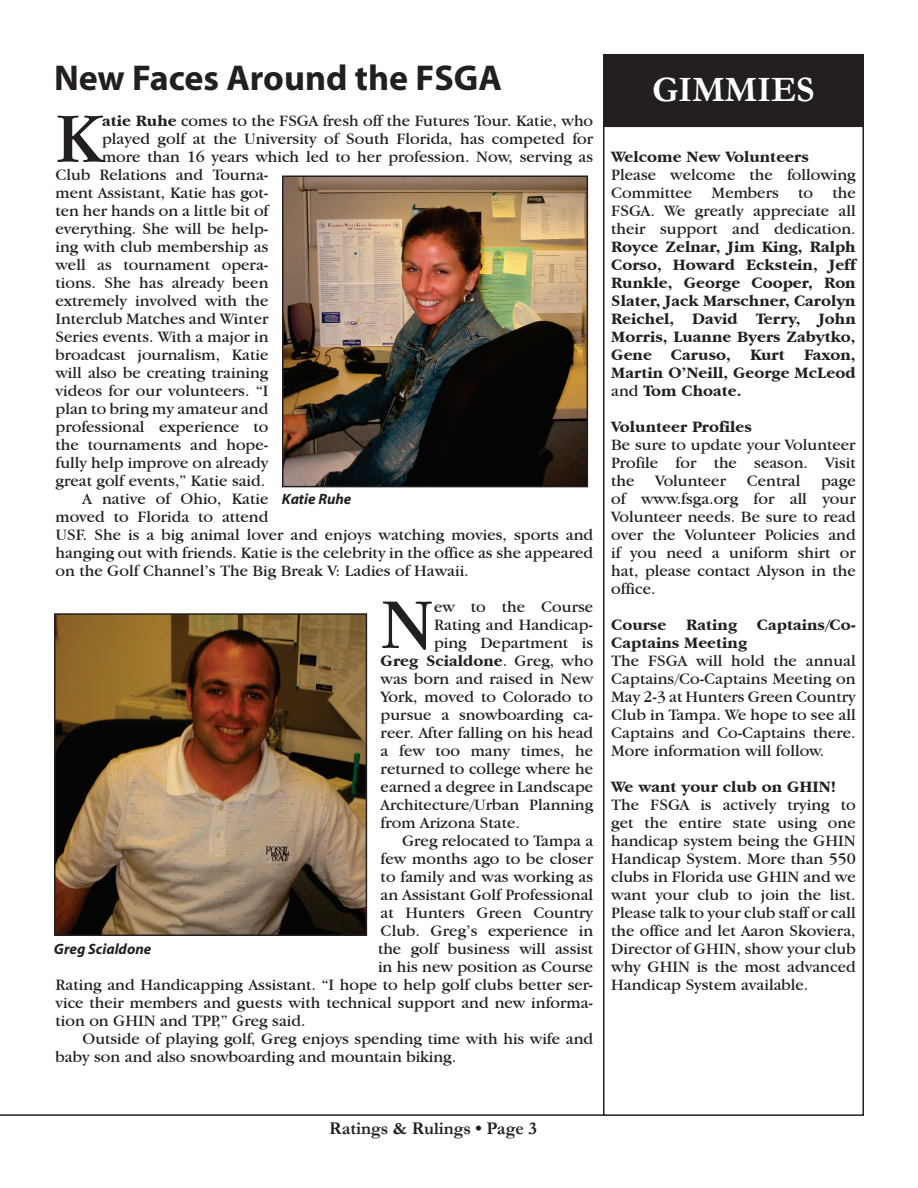
<style>
.page{position:relative;width:918px;height:1188px;background:#fff}
.page>*{position:absolute;margin:0;border:0;box-sizing:border-box;transform-origin:0 0}
.t1{font:73.65px "Garamond IT Cby BT";color:#231f20}
.t2{font:700 36px "Myriad";color:#231f20}
._34_40_Franklin_Gothic_Medium_w_stroke{font:700 36px "Garamond";letter-spacing:-.01em;color:#fff}
.t3{font:700 18px "Garamond";color:#231f20}
.t4{font:16.5px/18px "Garamond IT Cby BT";color:#231f20;text-align:justify}
.t5{font:700 16.5px/18px "Garamond IT Cby BT";color:#231f20;text-align:justify}
.t6{font:italic 700 15px "Myriad";color:#231f20}
.s1{font-weight:700}
.s2{font-weight:400}
</style>
<div class="page">
<hr style="left:0;top:1114px;width:603px;height:2px;background:#231f20">
<div style="left:603px;top:125px;width:261px;height:991px;border:2px solid #231f20"></div>
<div style="left:604px;top:55px;width:259px;height:71px;background:#231f20"></div>
<svg style="left:653px;top:127px;width:162px;height:1px"></svg>
<div style="left:603px;top:54px;width:261px;height:73px;border:2px solid #231f20"></div>
<img style="left:285px;top:179px;width:300px;height:305px">
<div style="left:282px;top:176px;width:306px;height:311px;border:2px solid #231f20"></div>
<img style="left:57px;top:616px;width:307px;height:317px">
<div style="left:54px;top:613px;width:313px;height:323px;border:2px solid #231f20"></div>
<p class="t2" style="left:54px;top:59px;width:450px">New Faces Around the FSGA</p>
<p class="t1" style="left:56px;top:95px;width:48px">K</p>
<p class="t4" style="left:102px;top:111px;width:493px"><span class="s1">atie Ruhe</span> comes to the FSGA fresh off the Futures Tour. Katie, who</p>
<p class="t4" style="left:102px;top:129px;width:493px">played golf at the University of South Florida, has competed for</p>
<p class="t4" style="left:102px;top:147px;width:493px">more than 16 years which led to her profession. Now, serving as</p>
<p class="t4" style="left:56px;top:165px;width:215px">Club Relations and Tourna-</p>
<p class="t4" style="left:56px;top:183px;width:215px">ment Assistant, Katie has got-</p>
<p class="t4" style="left:56px;top:201px;width:214px">ten her hands on a little bit of</p>
<p class="t4" style="left:56px;top:219px;width:215px">everything. She will be help-</p>
<p class="t4" style="left:56px;top:237px;width:214px">ing with club membership as</p>
<p class="t4" style="left:56px;top:255px;width:215px">well as tournament opera-</p>
<p class="t4" style="left:56px;top:273px;width:214px">tions. She has already been</p>
<p class="t4" style="left:56px;top:291px;width:214px">extremely involved with the</p>
<p class="t4" style="left:56px;top:309px;width:214px">Interclub Matches and Winter</p>
<p class="t4" style="left:56px;top:327px;width:214px">Series events. With a major in</p>
<p class="t4" style="left:56px;top:345px;width:214px">broadcast journalism, Katie</p>
<p class="t4" style="left:56px;top:363px;width:214px">will also be creating training</p>
<p class="t4" style="left:56px;top:381px;width:214px">videos for our volunteers. “I</p>
<p class="t4" style="left:56px;top:399px;width:214px">plan to bring my amateur and</p>
<p class="t4" style="left:56px;top:417px;width:214px">professional experience to</p>
<p class="t4" style="left:56px;top:435px;width:215px">the tournaments and hope-</p>
<p class="t4" style="left:56px;top:453px;width:214px">fully help improve on already</p>
<p class="t4" style="left:56px;top:471px;width:211px">great golf events,” Katie said.</p>
<p class="t4" style="left:56px;top:489px;width:539px;text-align:left;text-indent:27px">A native of Ohio, Katie<br>moved to Florida to attend<br>USF. She is a big animal lover and enjoys watching movies, sports and hanging out with friends. Katie is the celebrity in the office as she appeared on the Golf Channel’s The Big Break V: Ladies of Hawaii.</p>
<p class="t1" style="left:381px;top:581px;width:55px">N</p>
<p class="t4" style="left:434px;top:597px;width:161px">ew to the Course</p>
<p class="t6" style="left:282px;top:491px;width:71px">Katie Ruhe</p>
<p class="t4" style="left:434px;top:615px;width:161px">Rating and Handicap-</p>
<p class="t4" style="left:434px;top:633px;width:161px">ping Department is</p>
<p class="t5" style="left:381px;top:652px;width:214px">Greg Scialdone<span class="s2">. Greg, who</span></p>
<p class="t4" style="left:381px;top:669px;width:214px">was born and raised in New</p>
<p class="t4" style="left:381px;top:687px;width:214px">York, moved to Colorado to</p>
<p class="t4" style="left:381px;top:705px;width:214px">pursue a snowboarding ca-</p>
<p class="t4" style="left:381px;top:723px;width:214px">reer. After falling on his head</p>
<p class="t4" style="left:381px;top:741px;width:214px">a few too many times, he</p>
<p class="t4" style="left:381px;top:759px;width:214px">returned to college where he</p>
<p class="t4" style="left:381px;top:777px;width:214px">earned a degree in Landscape</p>
<p class="t4" style="left:381px;top:795px;width:214px">Architecture/Urban Planning</p>
<p class="t4" style="left:381px;top:813px;width:141px">from Arizona State.</p>
<p class="t4" style="left:402px;top:831px;width:193px">Greg relocated to Tampa a</p>
<p class="t4" style="left:381px;top:849px;width:214px">few months ago to be closer</p>
<p class="t4" style="left:381px;top:867px;width:214px">to family and was working as</p>
<p class="t4" style="left:381px;top:885px;width:214px">an Assistant Golf Professional</p>
<p class="t4" style="left:381px;top:903px;width:214px">at Hunters Green Country</p>
<p class="t4" style="left:381px;top:921px;width:214px">Club. Greg’s experience in</p>
<p class="t4" style="left:378px;top:939px;width:217px">the golf business will assist</p>
<p class="t4" style="left:378px;top:957px;width:217px">in his new position as Course</p>
<p class="t4" style="left:56px;top:975px;width:539px">Rating and Handicapping Assistant. “I hope to help golf clubs better ser-</p>
<p class="t4" style="left:56px;top:993px;width:539px">vice their members and guests with technical support and new informa-</p>
<p class="t4" style="left:56px;top:1011px;width:252px">tion on GHIN and TPP,” Greg said.</p>
<p class="t4" style="left:56px;top:1029px;width:539px;text-indent:27px">Outside of playing golf, Greg enjoys spending time with his wife and baby son and also snowboarding and mountain biking.</p>
<p class="t6" style="left:54px;top:941px;width:99px">Greg Scialdone</p>
<p class="_34_40_Franklin_Gothic_Medium_w_stroke" style="left:652px;top:65px;width:164px">GIMMIES</p>
<p class="t5" style="left:611px;top:148px;width:199px">Welcome New Volunteers</p>
<p class="t5" style="left:611px;top:166px;width:246px"><span class="s2">Please welcome the following Committee Members to the FSGA. We greatly appreciate all their support and dedication.<br></span>Royce Zelnar, Jim King, Ralph Corso, Howard Eckstein, Jeff Runkle, George Cooper, Ron Slater, Jack Marschner, Carolyn Reichel, David Terry, John Morris, Luanne Byers Zabytko, Gene Caruso, Kurt Faxon, Martin O’Neill, George McLeod <span class="s2">and</span> Tom Choate.</p>
<p class="t5" style="left:611px;top:418px;width:142px">Volunteer Profiles</p>
<p class="t4" style="left:611px;top:435px;width:246px">Be sure to update your Volunteer Profile for the season. Visit the</p>
<p class="t4" style="left:655px;top:471px;width:72px">Volunteer</p>
<p class="t4" style="left:747px;top:471px;width:55px">Central</p>
<p class="t4" style="left:611px;top:471px;width:246px;text-indent:210px">page of www.fsga.org for all your Volunteer needs. Be sure to read over the Volunteer Policies and if you need a uniform shirt or hat, please contact Alyson in the office.</p>
<p class="t5" style="left:611px;top:616px;width:246px">Course Rating Captains/Co-<br>Captains Meeting</p>
<p class="t4" style="left:611px;top:651px;width:246px">The FSGA will hold the annual Captains/Co-Captains Meeting on May 2-3 at Hunters Green Country Club in Tampa. We hope to see all Captains and Co-Captains there.<br>More information will follow.</p>
<p class="t5" style="left:611px;top:778px;width:227px">We want your club on GHIN!</p>
<p class="t4" style="left:611px;top:795px;width:246px">The FSGA is actively trying to get the entire state using one handicap system being the GHIN Handicap System. More than 550 clubs in Florida use GHIN and we want your club to join the list.<br>Please talk to your club staff or call the office and let Aaron Skoviera, Director of GHIN, show your club why GHIN is the most advanced Handicap System available.</p>
<p class="t3" style="left:329px;top:1116px;width:209px">Ratings &amp; Rulings • Page 3</p>
</div>
